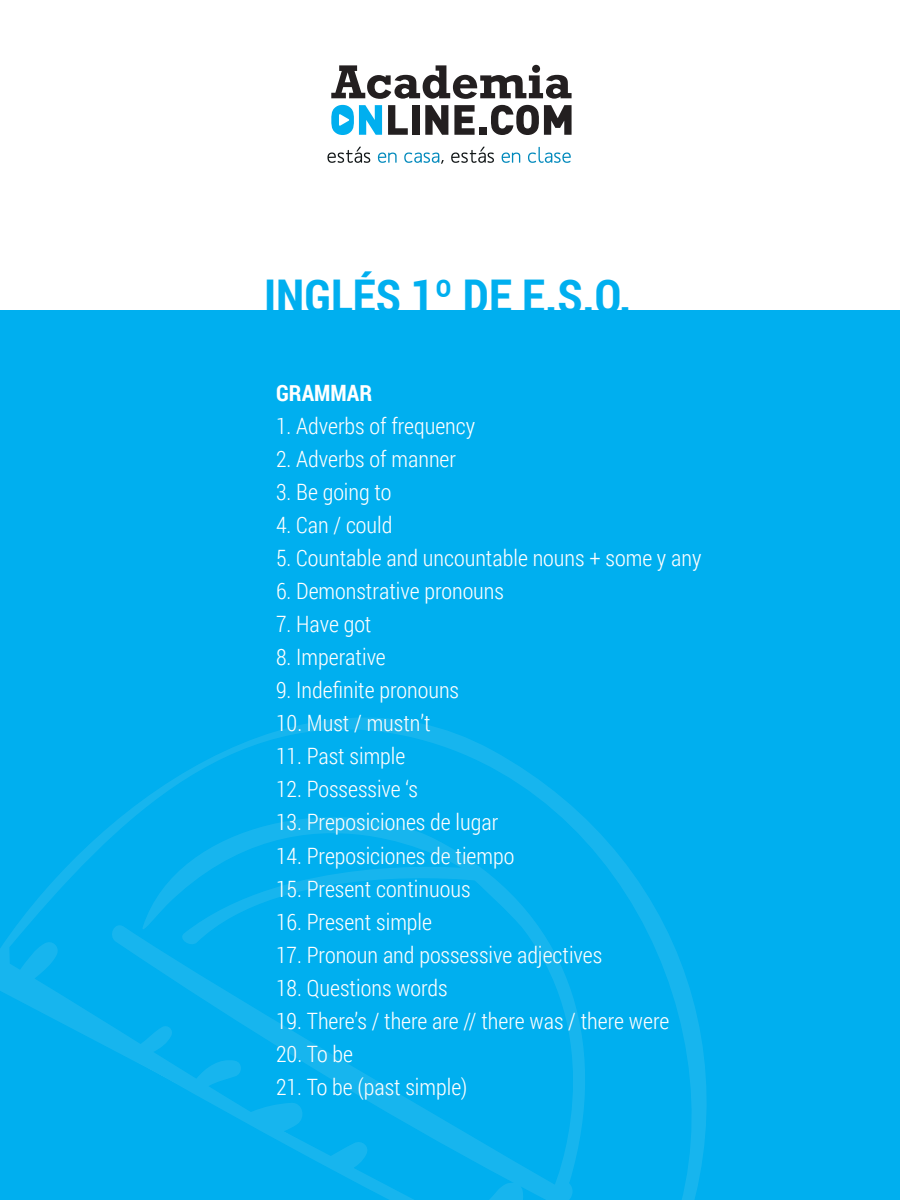
<style>
.page{position:relative;width:900px;height:1200px;background:#fff}
.page>*{position:absolute;margin:0;border:0;box-sizing:border-box;transform-origin:0 0}
.t1{font:700 46.5px "Roboto Condensed";color:#00afef}
.t2{font:300 22.5px "Roboto Condensed";color:#fff}
.t3{font:700 22.5px "Roboto Condensed";color:#fff}
</style>
<div class="page">
<div style="left:0;top:310px;width:900px;height:890px;background:#00afef"></div>
<svg style="left:0;top:718px;width:707px;height:482px"></svg>
<svg style="left:388px;top:105px;width:20px;height:30px"></svg>
<div style="left:412px;top:105px;width:7px;height:30px;background:#231f20"></div>
<svg style="left:425px;top:105px;width:23px;height:30px"></svg>
<svg style="left:454px;top:105px;width:21px;height:30px"></svg>
<div style="left:479px;top:127px;width:8px;height:8px;background:#231f20"></div>
<svg style="left:331px;top:105px;width:51px;height:30px"></svg>
<svg style="left:491px;top:105px;width:81px;height:30px"></svg>
<svg style="left:331px;top:65px;width:241px;height:34px"></svg>
<svg style="left:451px;top:147px;width:43px;height:16px"></svg>
<svg style="left:502px;top:153px;width:18px;height:10px"></svg>
<svg style="left:327px;top:147px;width:117px;height:17px"></svg>
<svg style="left:528px;top:147px;width:43px;height:16px"></svg>
<h1 class="t1" style="left:264px;top:264px;width:369px">INGLÉS 1º DE E.S.O.</h1>
<p class="t3" style="left:276px;top:378px;width:98px">GRAMMAR</p>
<p class="t2" style="left:276px;top:411px;width:201px">1. Adverbs of frequency</p>
<p class="t2" style="left:276px;top:444px;width:182px">2. Adverbs of manner</p>
<p class="t2" style="left:276px;top:477px;width:117px">3. Be going to</p>
<p class="t2" style="left:276px;top:510px;width:118px">4. Can / could</p>
<p class="t2" style="left:276px;top:543px;width:427px">5. Countable and uncountable nouns + some y any</p>
<p class="t2" style="left:276px;top:576px;width:230px">6. Demonstrative pronouns</p>
<p class="t2" style="left:276px;top:609px;width:97px">7. Have got</p>
<p class="t2" style="left:276px;top:642px;width:111px">8. Imperative</p>
<p class="t2" style="left:276px;top:675px;width:185px">9. Indefinite pronouns</p>
<p class="t2" style="left:276px;top:708px;width:156px">10. Must / mustn’t</p>
<p class="t2" style="left:276px;top:741px;width:131px">11. Past simple</p>
<p class="t2" style="left:276px;top:774px;width:143px">12. Possessive ‘s</p>
<p class="t2" style="left:276px;top:807px;width:224px">13. Preposiciones de lugar</p>
<p class="t2" style="left:276px;top:840px;width:240px">14. Preposiciones de tiempo</p>
<p class="t2" style="left:276px;top:873px;width:196px">15. Present continuous</p>
<p class="t2" style="left:276px;top:906px;width:158px">16. Present simple</p>
<p class="t2" style="left:276px;top:939px;width:328px">17. Pronoun and possessive adjectives</p>
<p class="t2" style="left:276px;top:972px;width:173px">18. Questions words</p>
<p class="t2" style="left:276px;top:1005px;width:395px">19. There’s / there are // there was / there were</p>
<p class="t2" style="left:276px;top:1038px;width:78px">20. To be</p>
<p class="t2" style="left:276px;top:1071px;width:193px">21. To be (past simple)</p>
</div>
